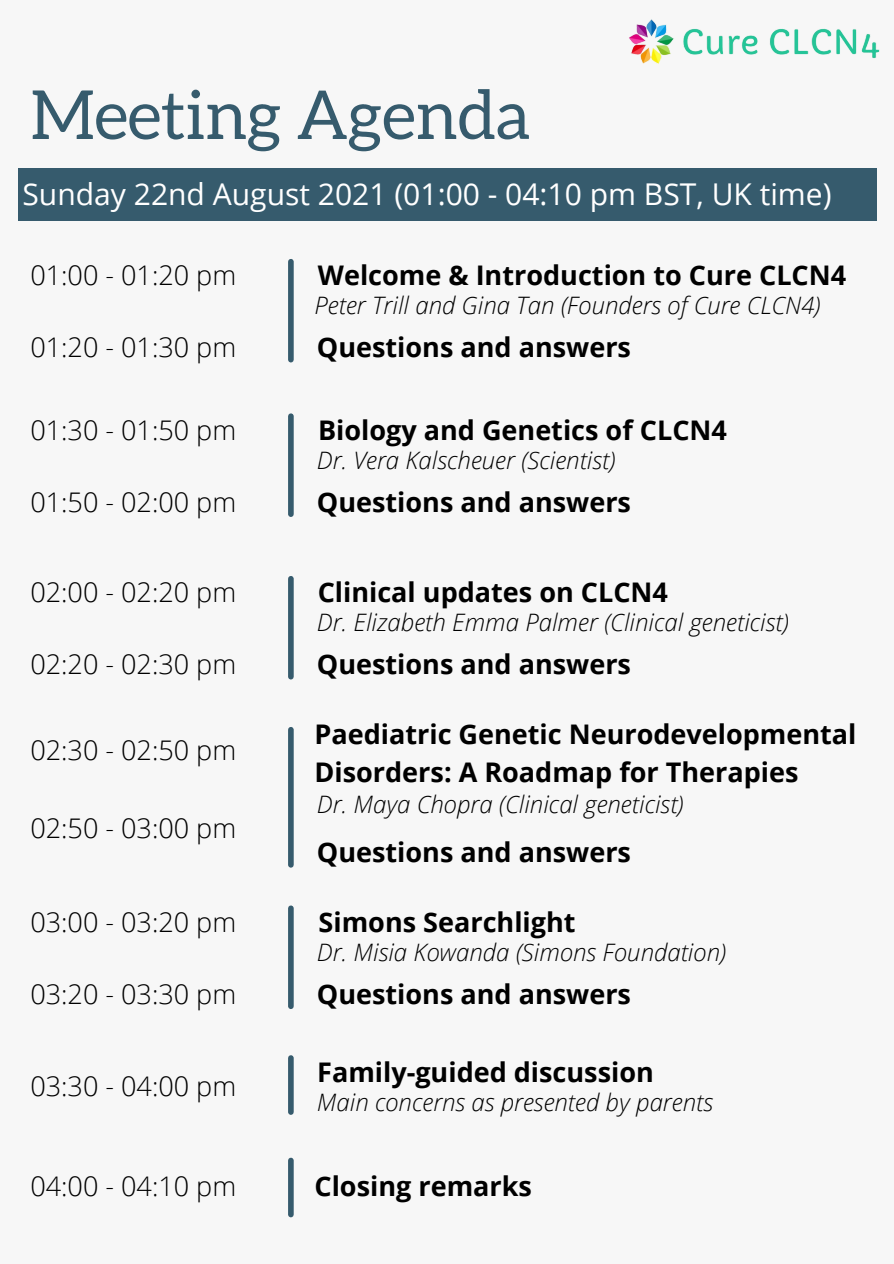
<style>
.page{position:relative;width:894px;height:1264px;background:#fff}
.page>*{position:absolute;margin:0;border:0;box-sizing:border-box;transform-origin:0 0}
.t1{font:67.5px "Aleo";color:#365b6d}
.t2{font:30px "Open Sans";color:#fff}
.t3{font:700 27px/37.2px "Open Sans";color:#000}
.t4{font:300 27px "Open Sans";color:#000}
.t5{font:italic 300 24px "Open Sans";color:#000}
</style>
<div class="page">
<div style="left:0;top:0;width:893px;height:1263px;background:#f7f7f7"></div>
<div style="left:18px;top:169px;width:858px;height:52px;background:#365b6d"></div>
<div style="left:288px;top:578px;width:5px;height:98px;background:#365b6d"></div>
<div style="left:288px;top:262px;width:5px;height:98px;background:#365b6d"></div>
<div style="left:288px;top:416px;width:5px;height:98px;background:#365b6d"></div>
<div style="left:288px;top:729px;width:5px;height:135px;background:#365b6d"></div>
<div style="left:288px;top:908px;width:5px;height:98px;background:#365b6d"></div>
<div style="left:288px;top:1057px;width:5px;height:55px;background:#365b6d"></div>
<div style="left:288px;top:1160px;width:5px;height:54px;background:#365b6d"></div>
<img style="left:629px;top:19px;width:251px;height:45px">
<p class="t1" style="left:30px;top:77px;width:501px">Meeting Agenda</p>
<p class="t2" style="left:22px;top:173px;width:810px">Sunday 22nd August 2021 (01:00 - 04:10 pm BST, UK time)</p>
<p class="t4" style="left:30px;top:256px;width:207px">01:00 - 01:20 pm</p>
<p class="t4" style="left:30px;top:328px;width:207px">01:20 - 01:30 pm</p>
<p class="t3" style="left:318px;top:256px;width:529px">Welcome &amp; Introduction to Cure CLCN4</p>
<p class="t5" style="left:314px;top:288px;width:507px">Peter Trill and Gina Tan (Founders of Cure CLCN4)</p>
<p class="t3" style="left:317px;top:328px;width:315px">Questions and answers</p>
<p class="t4" style="left:30px;top:411px;width:207px">01:30 - 01:50 pm</p>
<p class="t3" style="left:318px;top:411px;width:410px">Biology and Genetics of CLCN4</p>
<p class="t5" style="left:317px;top:443px;width:300px">Dr. Vera Kalscheuer (Scientist)</p>
<p class="t4" style="left:30px;top:483px;width:207px">01:50 - 02:00 pm</p>
<p class="t3" style="left:317px;top:482px;width:315px">Questions and answers</p>
<p class="t4" style="left:30px;top:573px;width:207px">02:00 - 02:20 pm</p>
<p class="t4" style="left:30px;top:645px;width:207px">02:20 - 02:30 pm</p>
<p class="t4" style="left:30px;top:730px;width:207px">02:30 - 02:50 pm</p>
<p class="t4" style="left:30px;top:808px;width:207px">02:50 - 03:00 pm</p>
<p class="t4" style="left:30px;top:903px;width:207px">03:00 - 03:20 pm</p>
<p class="t4" style="left:30px;top:974px;width:207px">03:20 - 03:30 pm</p>
<p class="t4" style="left:30px;top:1066px;width:207px">03:30 - 04:00 pm</p>
<p class="t3" style="left:317px;top:573px;width:351px">Clinical updates on CLCN4</p>
<p class="t5" style="left:317px;top:605px;width:473px">Dr. Elizabeth Emma Palmer (Clinical geneticist)</p>
<p class="t3" style="left:317px;top:645px;width:315px">Questions and answers</p>
<p class="t3" style="left:314px;top:715px;width:543px">Paediatric Genetic Neurodevelopmental<br>Disorders: A Roadmap for Therapies</p>
<p class="t5" style="left:317px;top:787px;width:368px">Dr. Maya Chopra (Clinical geneticist)</p>
<p class="t3" style="left:317px;top:833px;width:315px">Questions and answers</p>
<p class="t3" style="left:318px;top:903px;width:258px">Simons Searchlight</p>
<p class="t5" style="left:317px;top:935px;width:410px">Dr. Misia Kowanda (Simons Foundation)</p>
<p class="t3" style="left:317px;top:974px;width:315px">Questions and answers</p>
<p class="t3" style="left:317px;top:1052px;width:338px">Family-guided discussion</p>
<p class="t5" style="left:317px;top:1084px;width:397px">Main concerns as presented by parents</p>
<p class="t4" style="left:30px;top:1167px;width:207px">04:00 - 04:10 pm</p>
<p class="t3" style="left:314px;top:1167px;width:219px">Closing remarks</p>
</div>
